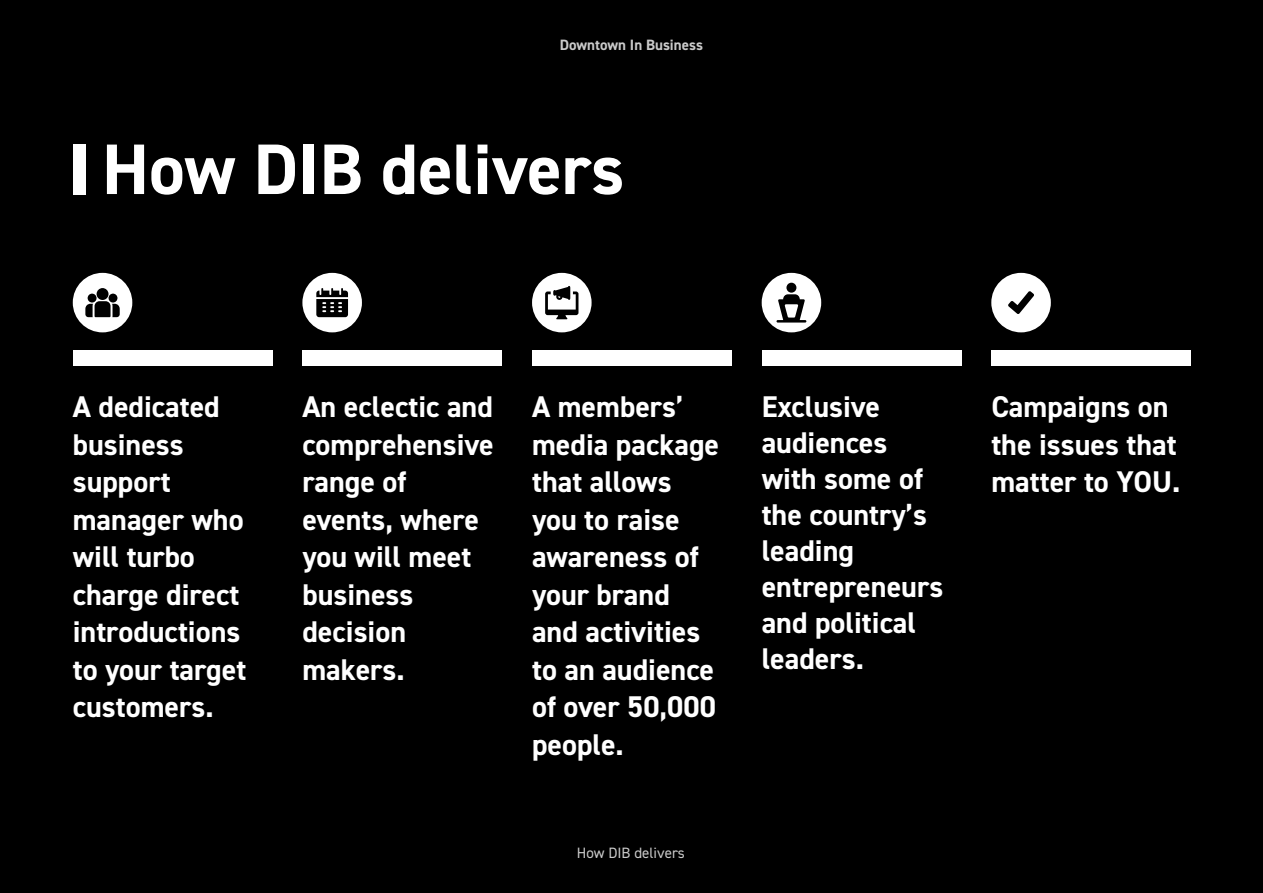
<style>
.page{position:relative;width:1263px;height:893px;background:#000}
.page>*{position:absolute;margin:0;border:0;box-sizing:border-box;transform-origin:0 0}
.t1{font:700 71.7px "DIN2014";color:#fff}
.t2{font:700 30px/37.5px "DIN2014";color:#fff}
.t3{font:700 15px "DIN2014";color:#cacaca}
.t4{font:15px "DIN2014";color:#cacaca}
</style>
<div class="page">
<div style="left:73px;top:145px;width:12px;height:50px;background:#fff"></div>
<div style="left:73px;top:273px;width:59px;height:59px;background:#fff;border-radius:50%"></div>
<div style="left:73px;top:350px;width:200px;height:16px;background:#fff"></div>
<div style="left:302px;top:273px;width:60px;height:59px;background:#fff;border-radius:50%"></div>
<div style="left:302px;top:350px;width:200px;height:16px;background:#fff"></div>
<div style="left:532px;top:273px;width:60px;height:59px;background:#fff;border-radius:50%"></div>
<div style="left:532px;top:350px;width:200px;height:16px;background:#fff"></div>
<div style="left:762px;top:273px;width:59px;height:59px;background:#fff;border-radius:50%"></div>
<div style="left:762px;top:350px;width:199px;height:16px;background:#fff"></div>
<div style="left:991px;top:273px;width:60px;height:59px;background:#fff;border-radius:50%"></div>
<div style="left:991px;top:350px;width:200px;height:16px;background:#fff"></div>
<svg style="left:85px;top:288px;width:35px;height:29px"></svg>
<svg style="left:316px;top:288px;width:32px;height:29px"></svg>
<svg style="left:545px;top:286px;width:33px;height:33px"></svg>
<svg style="left:1008px;top:291px;width:26px;height:23px"></svg>
<div style="left:786px;top:283px;width:10px;height:10px;background:#000;border-radius:50%"></div>
<svg style="left:776px;top:294px;width:30px;height:29px"></svg>
<p class="t3" style="left:560px;top:35px;width:145px">Downtown In Business</p>
<h1 class="t1" style="left:102px;top:122px;width:524px">How DIB delivers</h1>
<p class="t2" style="left:73px;top:388px;width:175px">A dedicated business support manager who will turbo charge direct introductions to your target customers.</p>
<p class="t2" style="left:302px;top:388px;width:193px">An eclectic and comprehensive range of events, where you will meet business decision makers.</p>
<p class="t2" style="left:532px;top:388px;width:189px">A members’ media package that allows you to raise awareness of your brand and activities to an audience of over 50,000 people.</p>
<p class="t2" style="left:762px;top:389px;width:183px;line-height:36px">Exclusive audiences with some of the country’s leading entrepreneurs and political leaders.</p>
<p class="t2" style="left:991px;top:388px;width:190px">Campaigns on the issues that matter to YOU.</p>
<p class="t4" style="left:577px;top:843px;width:110px">How DIB delivers</p>
</div>
